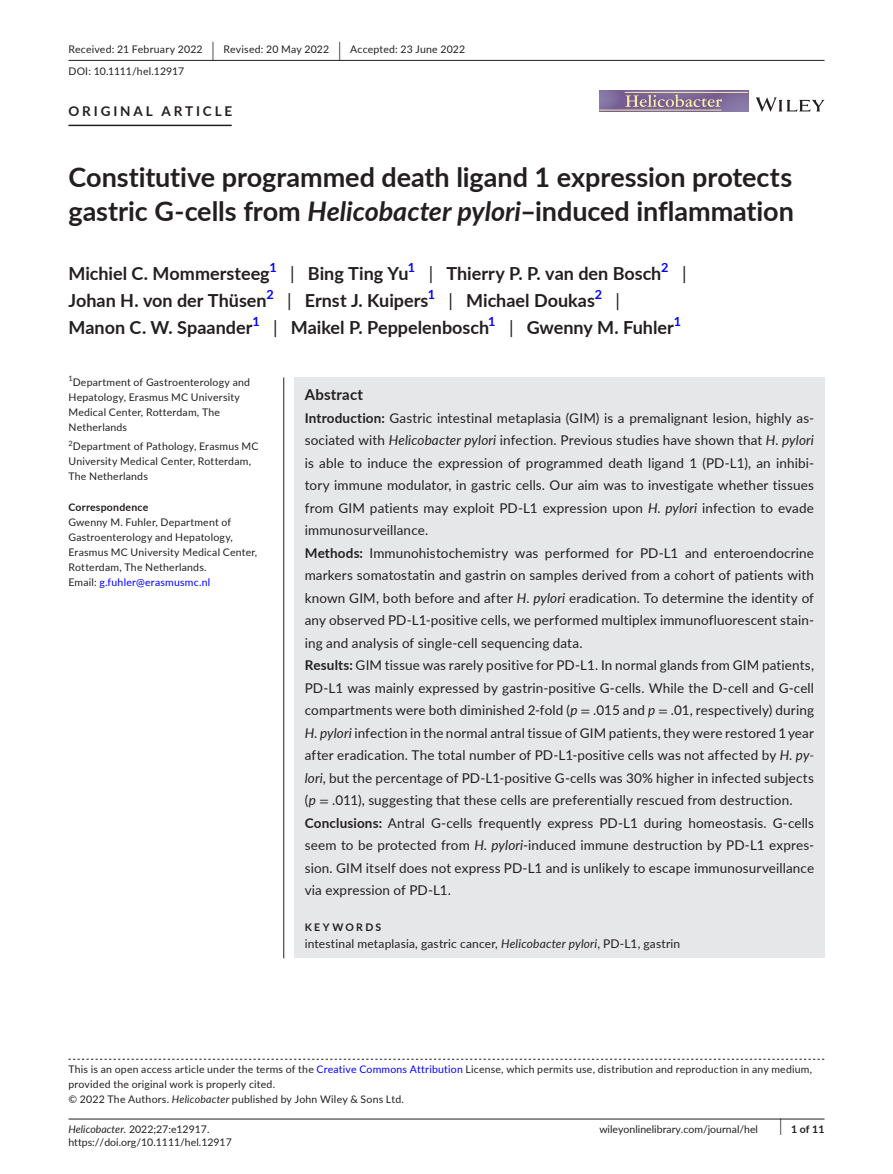
<style>
.page{position:relative;width:893px;height:1174px;background:#fff}
.page>*{position:absolute;margin:0;border:0;box-sizing:border-box;transform-origin:0 0}
.t1{font:700 27px/34.5px "Lato";color:#231f20}
.t2{font:700 18px "Lato";color:#231f20}
.t3{font:18px "Lato";color:#231f20}
.t4{font:700 15px "Lato";letter-spacing:.015em;color:#231f20}
.t5{font:13.5px/22.5px "Lato";letter-spacing:.01em;color:#231f20}
.t6{font:700 13.5px "Lato";letter-spacing:.215em;color:#231f20}
.t7{font:700 12.6px "Lato";color:#00f}
.t8{font:12px "Lato";letter-spacing:.015em;color:#231f20}
.t9{font:10.5px/15px "Lato";letter-spacing:.02em;color:#231f20}
.t10{font:10.5px "Lato";color:#231f20}
.t11{font:700 10.5px "Lato";letter-spacing:.02em;color:#231f20}
.t12{font:700 10.5px "Lato";letter-spacing:.22em;color:#231f20}
.t13{font:7.35px "Lato";color:#231f20}
.s1{font-size:19.65px}
.s2{font-style:italic}
.s3{font-weight:400}
.s4{color:#00f}
.s5{font-weight:700}
.s6{font-family:"STIX"}
.s7{font-weight:400;font-size:17.4px}
</style>
<div class="page">
<hr style="left:68px;top:1118px;width:756px;height:1px;background:#231f20">
<svg style="left:756px;top:97px;width:68px;height:15px"></svg>
<img style="left:599px;top:91px;width:149px;height:21px">
<svg style="left:625px;top:94px;width:97px;height:13px"></svg>
<hr style="left:625px;top:92px;width:123px;height:1px;background:#f9eea4">
<hr style="left:599px;top:110px;width:122px;height:1px;background:#f9eea4">
<hr style="left:68px;top:60px;width:756px;height:1px;background:#231f20">
<hr style="left:68px;top:125px;width:164px;height:1px;background:#231f20">
<svg style="left:68px;top:1058px;width:756px;height:1px"></svg>
<div style="left:294px;top:377px;width:530px;height:581px;background:#e6e7e9"></div>
<hr style="left:283px;top:377px;width:1px;height:581px;background:#231f20">
<p class="t9" style="left:68px;top:38px;width:398px;line-height:21.8px">Received: 21 February 2022 <span class="s1">|</span> Revised: 20 May 2022 <span class="s1">|</span> Accepted: 23 June 2022<br>DOI: 10.1111/hel.12917</p>
<p class="t6" style="left:68px;top:101px;width:165px">ORIGINAL ARTICLE</p>
<h1 class="t1" style="left:68px;top:159px;width:727px">Constitutive programmed death ligand 1 expression protects gastric G-cells from <span class="s2">Helicobacter pylori</span>–induced inflammation</h1>
<h2 class="t2" style="left:68px;top:260px;width:203px">Michiel C. Mommersteeg</h2>
<p class="t7" style="left:269px;top:258px;width:9px">1</p>
<h2 class="t2" style="left:290px;top:260px;width:120px"><span class="s3">|</span> Bing Ting Yu</h2>
<p class="t7" style="left:408px;top:258px;width:9px">1</p>
<h2 class="t2" style="left:429px;top:260px;width:234px"><span class="s3">|</span> Thierry P. P. van den Bosch</h2>
<p class="t7" style="left:661px;top:258px;width:9px">2</p>
<h2 class="t3" style="left:682px;top:260px;width:6px">|</h2>
<h2 class="t2" style="left:68px;top:287px;width:200px">Johan H. von der Thüsen</h2>
<p class="t7" style="left:266px;top:285px;width:9px">2</p>
<h2 class="t2" style="left:287px;top:287px;width:143px"><span class="s3">|</span> Ernst J. Kuipers</h2>
<p class="t7" style="left:428px;top:285px;width:9px">1</p>
<h2 class="t2" style="left:449px;top:287px;width:148px"><span class="s3">|</span> Michael Doukas</h2>
<p class="t7" style="left:595px;top:285px;width:9px">2</p>
<h2 class="t3" style="left:616px;top:287px;width:6px">|</h2>
<h2 class="t2" style="left:68px;top:314px;width:185px">Manon C. W. Spaander</h2>
<p class="t7" style="left:252px;top:312px;width:9px">1</p>
<h2 class="t2" style="left:273px;top:314px;width:217px"><span class="s3">|</span> Maikel P. Peppelenbosch</h2>
<p class="t7" style="left:488px;top:312px;width:9px">1</p>
<h2 class="t2" style="left:509px;top:314px;width:166px"><span class="s3">|</span> Gwenny M. Fuhler</h2>
<p class="t7" style="left:674px;top:312px;width:9px">1</p>
<p class="t13" style="left:68px;top:373px;width:6px">1</p>
<p class="t9" style="left:68px;top:374px;width:183px;text-indent:4px">Department of Gastroenterology and<br>Hepatology, Erasmus MC University<br>Medical Center, Rotterdam, The<br>Netherlands</p>
<p class="t9" style="left:68px;top:439px;width:192px"><sup>2</sup>Department of Pathology, Erasmus MC<br>University Medical Center, Rotterdam,<br>The Netherlands</p>
<p class="t11" style="left:68px;top:499px;width:81px">Correspondence</p>
<p class="t9" style="left:68px;top:514px;width:190px">Gwenny M. Fuhler, Department of Gastroenterology and Hepatology, Erasmus MC University Medical Center, Rotterdam, The Netherlands.<br>Email: <span class="s4">g.fuhler@erasmusmc.nl</span></p>
<p class="t4" style="left:305px;top:383px;width:60px">Abstract</p>
<p class="t5" style="left:305px;top:406px;width:511px"><span class="s5">Introduction:</span> Gastric intestinal metaplasia (GIM) is a premalignant lesion, highly as&shy;sociated with <span class="s2">Helicobacter pylori</span> infection. Previous studies have shown that <span class="s2">H. pylori </span>is able to induce the expression of programmed death ligand 1 (PD-L1), an inhibi&shy;tory immune modulator, in gastric cells. Our aim was to investigate whether tissues from GIM patients may exploit PD-L1 expression upon <span class="s2">H. pylori</span> infection to evade immunosurveillance.<br><span class="s5">Methods:</span> Immunohistochemistry was performed for PD-L1 and enteroendocrine markers somatostatin and gastrin on samples derived from a cohort of patients with known GIM, both before and after <span class="s2">H. pylori</span> eradication. To determine the identity of any observed PD-L1-positive cells, we performed multiplex immunofluorescent stain&shy;ing and analysis of single-cell sequencing data.<br><span class="s5">Results:</span> GIM tissue was rarely positive for PD-L1. In normal glands from GIM patients, PD-L1 was mainly expressed by gastrin-positive G-cells. While the D-cell and G-cell compartments were both diminished 2-fold (<span class="s2">p</span> <span class="s6">=</span> .015 and <span class="s2">p</span> <span class="s6">=</span> .01, respectively) during <span class="s2">H. pylori</span> infection in the normal antral tissue of GIM patients, they were restored 1 year after eradication. The total number of PD-L1-positive cells was not affected by <span class="s2">H. py&shy;lori</span>, but the percentage of PD-L1-positive G-cells was 30% higher in infected subjects (<span class="s2">p</span> <span class="s6">=</span> .011), suggesting that these cells are preferentially rescued from destruction.<br><span class="s5">Conclusions:</span> Antral G-cells frequently express PD-L1 during homeostasis. G-cells seem to be protected from <span class="s2">H. pylori</span>-induced immune destruction by PD-L1 expres&shy;sion. GIM itself does not express PD-L1 and is unlikely to escape immunosurveillance via expression of PD-L1.</p>
<p class="t12" style="left:305px;top:919px;width:78px">KEYWORDS</p>
<p class="t8" style="left:305px;top:934px;width:377px">intestinal metaplasia, gastric cancer, <span class="s2">Helicobacter pylori</span>, PD-L1, gastrin</p>
<p class="t9" style="left:68px;top:1061px;width:745px">This is an open access article under the terms of the <span class="s4">Creative Commons Attribution</span> License, which permits use, distribution and reproduction in any medium, provided the original work is properly cited.<br>© 2022 The Authors. <span class="s2">Helicobacter</span> published by John Wiley &amp; Sons Ltd.</p>
<p class="t10" style="left:68px;top:1121px;width:143px"><span class="s2">Helicobacter.</span> 2022;27:e12917.</p>
<p class="t11" style="left:779px;top:1121px;width:46px"><span class="s7">|</span> 1 of 11</p>
<p class="t10" style="left:68px;top:1135px;width:165px">https://doi.org/10.1111/hel.12917</p>
<p class="t10" style="left:599px;top:1121px;width:160px">wileyonlinelibrary.com/journal/hel</p>
</div>
